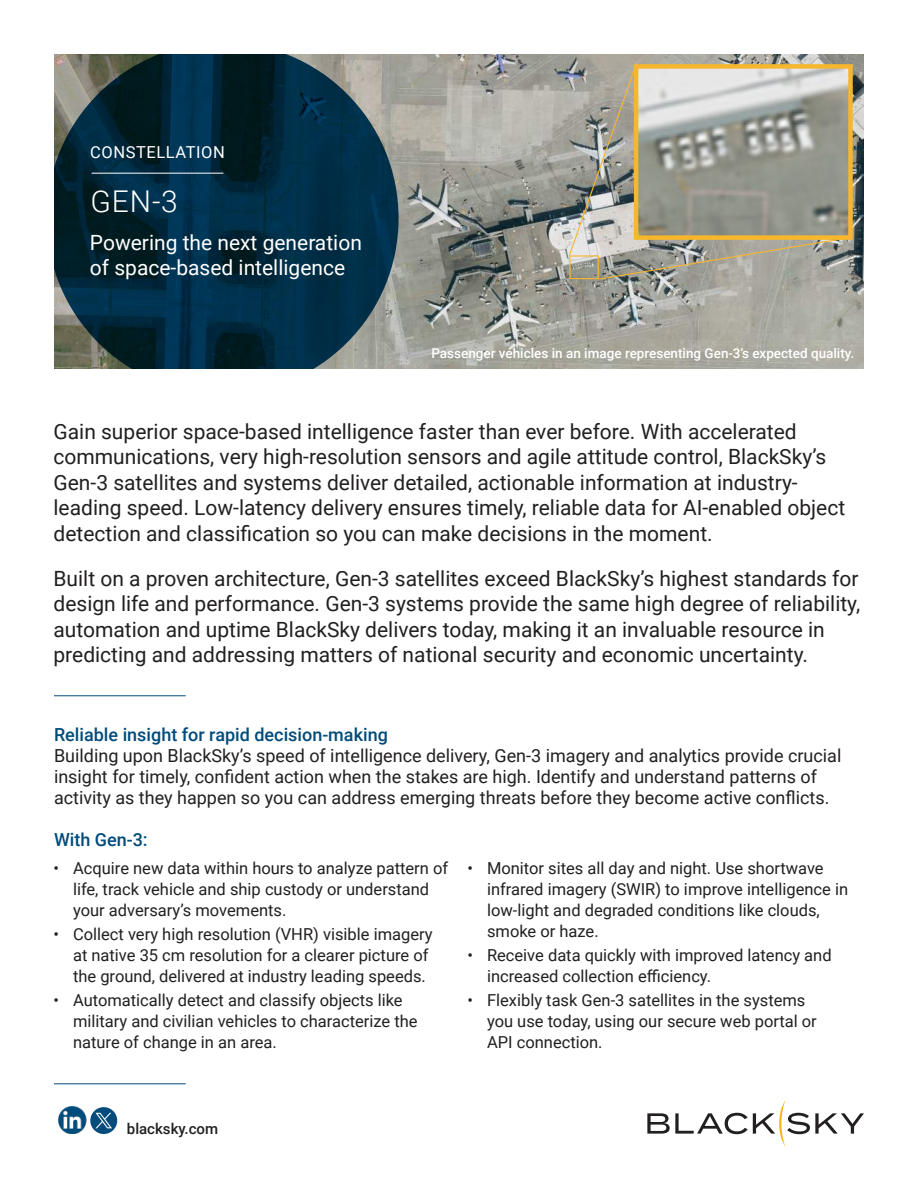
<style>
.page{position:relative;width:918px;height:1188px;background:#fff}
.page>*{position:absolute;margin:0;border:0;box-sizing:border-box;transform-origin:0 0}
.t1{font:300 30px "Roboto";color:#fff}
.t2{font:21px/25.5px "Roboto";color:#221f1f}
.t3{font:21px/25.2px "Roboto";color:#fff}
.t4{font:18px/21px "Roboto";color:#221f1f}
.t5{font:500 18px "Roboto";color:#004b7b}
.t6{font:16.5px/21px "Roboto";color:#221f1f}
.t7{font:16.5px "Roboto";letter-spacing:.035em;color:#fff}
.t8{font:500 15px "Roboto";color:#221f1f}
.t9{font:500 13.5px "Roboto";color:#fff}
</style>
<div class="page">
<img style="left:399px;top:54px;width:465px;height:314px">
<svg style="left:54px;top:54px;width:345px;height:314px;background:#163949"></svg>
<svg style="left:647px;top:1101px;width:217px;height:45px"></svg>
<hr style="left:54px;top:695px;width:132px;height:1px;background:#004b7b">
<hr style="left:54px;top:1083px;width:132px;height:1px;background:#004b7b">
<img style="left:58px;top:1107px;width:29px;height:27px">
<svg style="left:90px;top:1107px;width:27px;height:27px"></svg>
<svg style="left:568px;top:64px;width:283px;height:216px;background:#a9a698"></svg>
<hr style="left:92px;top:173px;width:131px;height:1px;background:#fff">
<p class="t7" style="left:90px;top:140px;width:136px">CONSTELLATION</p>
<h1 class="t1" style="left:90px;top:184px;width:89px">GEN-3</h1>
<p class="t3" style="left:90px;top:229px;width:273px">Powering the next generation of space-based intelligence</p>
<p class="t9" style="left:431px;top:347px;width:424px">Passenger vehicles in an image representing Gen-3’s expected quality.</p>
<p class="t2" style="left:54px;top:418px;width:793px">Gain superior space-based intelligence faster than ever before. With accelerated communications, very high-resolution sensors and agile attitude control, BlackSky’s Gen-3 satellites and systems deliver detailed, actionable information at industry&shy;leading speed. Low-latency delivery ensures timely, reliable data for AI-enabled object detection and classification so you can make decisions in the moment.</p>
<p class="t2" style="left:54px;top:567px;width:808px">Built on a proven architecture, Gen-3 satellites exceed BlackSky’s highest standards for design life and performance. Gen-3 systems provide the same high degree of reliability, automation and uptime BlackSky delivers today, making it an invaluable resource in predicting and addressing matters of national security and economic uncertainty.</p>
<p class="t5" style="left:54px;top:727px;width:335px">Reliable insight for rapid decision-making</p>
<p class="t4" style="left:54px;top:746px;width:789px">Building upon BlackSky’s speed of intelligence delivery, Gen-3 imagery and analytics provide crucial insight for timely, confident action when the stakes are high. Identify and understand patterns of activity as they happen so you can address emerging threats before they become active conflicts.</p>
<p class="t5" style="left:54px;top:832px;width:95px">With Gen-3:</p>
<p class="t6" style="left:73px;top:857px;width:377px;text-indent:-20px">• Acquire new data within hours to analyze pattern of life, track vehicle and ship custody or understand your adversary’s movements.</p>
<p class="t6" style="left:73px;top:924px;width:361px;text-indent:-20px">• Collect very high resolution (VHR) visible imagery at native 35 cm resolution for a clearer picture of the ground, delivered at industry leading speeds.</p>
<p class="t6" style="left:73px;top:989px;width:346px;text-indent:-20px">• Automatically detect and classify objects like military and civilian vehicles to characterize the nature of change in an area.</p>
<p class="t6" style="left:487px;top:857px;width:363px;text-indent:-20px">• Monitor sites all day and night. Use shortwave infrared imagery (SWIR) to improve intelligence in low-light and degraded conditions like clouds, smoke or haze.</p>
<p class="t6" style="left:487px;top:944px;width:346px;text-indent:-20px">• Receive data quickly with improved latency and increased collection efÏciency.</p>
<p class="t6" style="left:487px;top:990px;width:331px;text-indent:-20px">• Flexibly task Gen-3 satellites in the systems you use today, using our secure web portal or<br>API connection.</p>
<p class="t8" style="left:127px;top:1123px;width:93px">blacksky.com</p>
</div>
